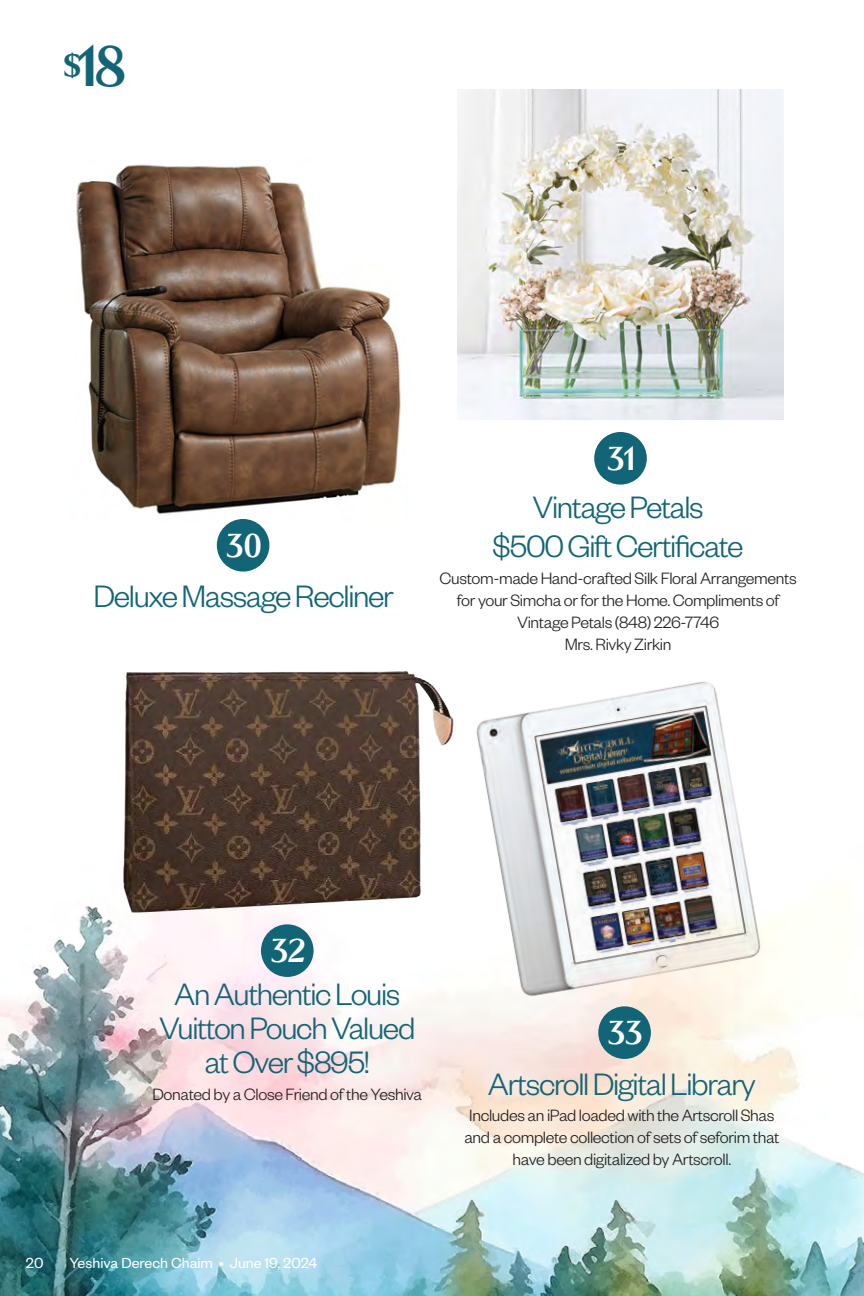
<style>
.page{position:relative;width:864px;height:1296px;background:#fff}
.page>*{position:absolute;margin:0;border:0;box-sizing:border-box;transform-origin:0 0}
.t1{font:700 38px "Kalista Serif";color:#116577}
.t2{font:300 34px/34px "Founders Grotesk";letter-spacing:-.04em;color:#116577;text-align:center}
.t3{font:700 22px "Kalista Serif";letter-spacing:-.05em;color:#fff}
.t4{font:300 18px/22px "Founders Grotesk";letter-spacing:-.02em;color:#231f20;text-align:center}
.t5{font:16px "Founders Grotesk";color:#fff}
</style>
<div class="page">
<img style="left:0;top:891px;width:864px;height:405px">
<svg style="left:423px;top:891px;width:400px;height:145px;fill:#fdfbf4"></svg>
<img style="left:468px;top:681px;width:301px;height:323px">
<img style="left:114px;top:671px;width:343px;height:284px">
<img style="left:76px;top:164px;width:325px;height:358px">
<img style="left:457px;top:90px;width:327px;height:329px">
<div style="left:217px;top:519px;width:52px;height:53px;background:#116577;border-radius:50%"></div>
<div style="left:594px;top:432px;width:53px;height:53px;background:#116577;border-radius:50%"></div>
<div style="left:261px;top:924px;width:53px;height:53px;background:#116577;border-radius:50%"></div>
<div style="left:598px;top:1006px;width:53px;height:53px;background:#116577;border-radius:50%"></div>
<p class="t1" style="left:63px;top:50px;width:65px"><sup>$</sup>18</p>
<p class="t3" style="left:226px;top:536px;width:38px">30</p>
<p class="t2" style="left:93px;top:578px;width:302px">Deluxe Massage Recliner</p>
<p class="t3" style="left:606px;top:449px;width:31px">31</p>
<p class="t2" style="left:533px;top:489px;width:173px">Vintage Petals</p>
<p class="t2" style="left:493px;top:527px;width:253px">$500 Gift Certificate</p>
<p class="t4" style="left:440px;top:566px;width:359px">Custom-made Hand-crafted Silk Floral Arrangements for your Simcha or for the Home. Compliments of<br>Vintage Petals (848) 226-7746</p>
<p class="t4" style="left:565px;top:632px;width:108px">Mrs. Rivky Zirkin</p>
<p class="t3" style="left:270px;top:942px;width:37px">32</p>
<p class="t2" style="left:159px;top:976px;width:258px">An Authentic Louis<br>Vuitton Pouch Valued at Over $895!</p>
<p class="t4" style="left:152px;top:1082px;width:271px">Donated by a Close Friend of the Yeshiva</p>
<p class="t5" style="left:26px;top:1253px;width:19px">20</p>
<p class="t5" style="left:69px;top:1253px;width:249px">Yeshiva Derech Chaim • June 19, 2024</p>
<p class="t3" style="left:607px;top:1024px;width:37px">33</p>
<p class="t2" style="left:488px;top:1065px;width:270px">Artscroll Digital Library</p>
<p class="t4" style="left:464px;top:1104px;width:317px">Includes an iPad loaded with the Artscroll Shas and a complete collection of sets of seforim that have been digitalized by Artscroll.</p>
</div>
